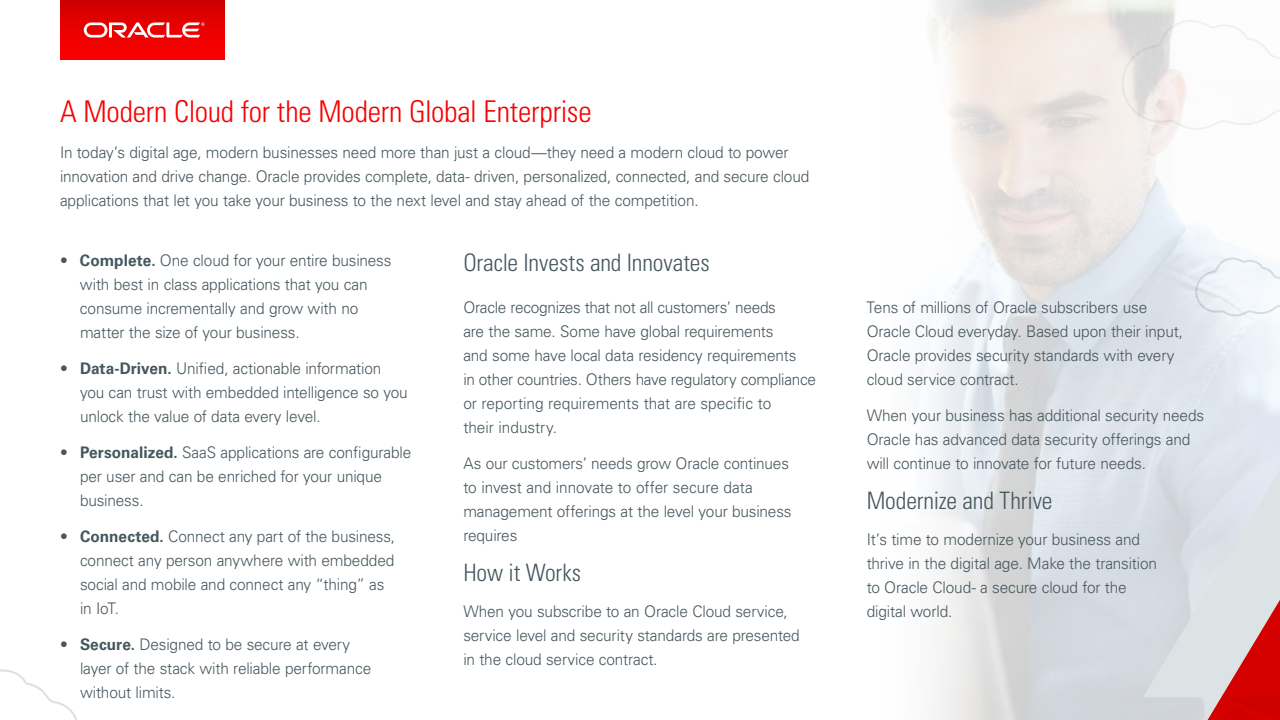
<style>
.page{position:relative;width:1280px;height:720px;background:#fff}
.page>*{position:absolute;margin:0;border:0;box-sizing:border-box;transform-origin:0 0}
.t1{font:300 condensed 30px "Univers LT Std";letter-spacing:-.01em;color:#f80000}
.t2{font:300 condensed 24px "Univers LT Std";letter-spacing:-.005em;color:#46575e}
.t3{font:300 16px/24px "Univers LT Std";letter-spacing:-.01em;color:#46575e;scale:.96 1}
.s1{font-weight:700}
</style>
<div class="page">
<svg style="left:1143px;top:470px;width:137px;height:250px;background:#d8c2c6"></svg>
<svg style="left:1194px;top:257px;width:86px;height:60px"></svg>
<svg style="left:1121px;top:19px;width:159px;height:112px"></svg>
<svg style="left:0;top:669px;width:77px;height:51px"></svg>
<div style="left:60px;top:0;width:164px;height:60px;background:linear-gradient(to bottom,#d00000,#fe0000)"></div>
<svg style="left:84px;top:22px;width:121px;height:16px"></svg>
<h1 class="t1" style="left:60px;top:93px;width:533px">A Modern Cloud for the Modern Global Enterprise</h1>
<p class="t3" style="left:60px;top:140px;width:782px">In today’s digital age, modern businesses need more than just a cloud—they need a modern cloud to power innovation and drive change. Oracle provides complete, data- driven, personalized, connected, and secure cloud applications that let you take your business to the next level and stay ahead of the competition.</p>
<p class="t3" style="left:80px;top:248px;width:326px;text-indent:-20px">• <span class="s1">Complete.</span> One cloud for your entire business with best in class applications that you can consume incrementally and grow with no matter the size of your business.</p>
<p class="t3" style="left:80px;top:356px;width:343px;text-indent:-20px">• <span class="s1">Data-Driven.</span> Unified, actionable information you can trust with embedded intelligence so you unlock the value of data every level.</p>
<p class="t3" style="left:80px;top:440px;width:347px;text-indent:-20px">• <span class="s1">Personalized.</span> SaaS applications are configurable per user and can be enriched for your unique business.</p>
<p class="t3" style="left:80px;top:524px;width:330px;text-indent:-20px">• <span class="s1">Connected.</span> Connect any part of the business, connect any person anywhere with embedded social and mobile and connect any “thing” as in IoT.</p>
<p class="t3" style="left:80px;top:632px;width:305px;text-indent:-20px">• <span class="s1">Secure.</span> Designed to be secure at every layer of the stack with reliable performance without limits.</p>
<h2 class="t2" style="left:463px;top:248px;width:248px">Oracle Invests and Innovates</h2>
<p class="t3" style="left:463px;top:295px;width:369px">Oracle recognizes that not all customers’ needs<br>are the same. Some have global requirements<br>and some have local data residency requirements<br>in other countries. Others have regulatory compliance or reporting requirements that are specific to<br>their industry.</p>
<p class="t3" style="left:463px;top:451px;width:344px">As our customers’ needs grow Oracle continues to invest and innovate to offer secure data management offerings at the level your business requires</p>
<h2 class="t2" style="left:463px;top:558px;width:119px">How it Works</h2>
<p class="t3" style="left:463px;top:600px;width:352px">When you subscribe to an Oracle Cloud service, service level and security standards are presented in the cloud service contract.</p>
<p class="t3" style="left:867px;top:295px;width:331px">Tens of millions of Oracle subscribers use Oracle Cloud everyday. Based upon their input, Oracle provides security standards with every cloud service contract.</p>
<p class="t3" style="left:867px;top:403px;width:353px">When your business has additional security needs<br>Oracle has advanced data security offerings and will continue to innovate for future needs.</p>
<h2 class="t2" style="left:867px;top:486px;width:187px">Modernize and Thrive</h2>
<p class="t3" style="left:867px;top:528px;width:304px">It’s time to modernize your business and thrive in the digital age. Make the transition to Oracle Cloud- a secure cloud for the digital world.</p>
</div>
